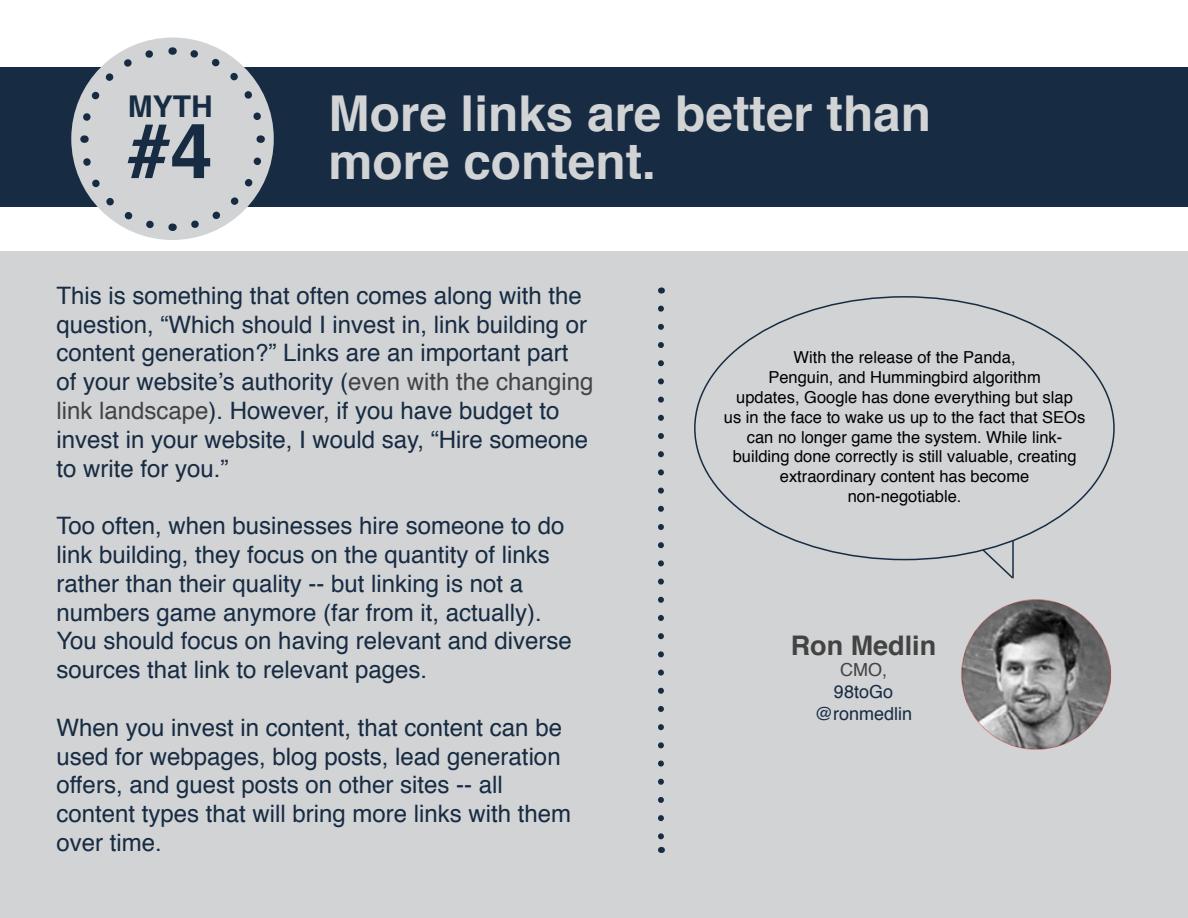
<style>
.page{position:relative;width:1188px;height:918px;background:#fff}
.page>*{position:absolute;margin:0;border:0;box-sizing:border-box;transform-origin:0 0}
.t1{font:700 76.5px "Helvetica";color:#172b43}
.t2{font:700 49.5px/48px "Helvetica";color:#d1d3d4}
.t3{font:700 30px "Helvetica";color:#172b43}
.t4{font:700 27px "Helvetica";color:#434343}
.t5{font:24px/28.8px "Helvetica";color:#172b43}
.t6{font:18px/21.6px "Helvetica";color:#172b43;text-align:center}
.t7{font:18px "Helvetica";color:#434343}
.t8{font:16.5px/19.8px "Helvetica";color:#000;text-align:center}
.s1{color:#434343}
</style>
<div class="page">
<div style="left:0;top:252px;width:1188px;height:666px;background:#d1d3d4"></div>
<div style="left:0;top:68px;width:1188px;height:139px;background:#172b43"></div>
<div style="left:71px;top:38px;width:203px;height:202px;background:#d1d3d4;border-radius:50%"></div>
<svg style="left:191px;top:135px;width:77px;height:98px"></svg>
<svg style="left:172px;top:43px;width:94px;height:77px"></svg>
<svg style="left:76px;top:45px;width:77px;height:98px"></svg>
<svg style="left:78px;top:158px;width:95px;height:77px"></svg>
<svg style="left:658px;top:309px;width:6px;height:531px"></svg>
<svg style="left:981px;top:548px;width:33px;height:31px"></svg>
<hr style="left:1012px;top:541px;width:2px;height:37px;background:#172b43">
<img style="left:961px;top:599px;width:151px;height:151px">
<p class="t3" style="left:128px;top:82px;width:86px">MYTH</p>
<h1 class="t1" style="left:128px;top:89px;width:87px">#4</h1>
<h2 class="t2" style="left:329px;top:90px;width:604px">More links are better than more content.</h2>
<p class="t5" style="left:56px;top:282px;width:539px">This is something that often comes along with the question, “Which should I invest in, link building or content generation?” Links are an important part of your website’s authority (<span class="s1">even with the changing link landscape</span>). However, if you have budget to invest in your website, I would say, “Hire someone to write for you.”</p>
<p class="t5" style="left:56px;top:512px;width:517px">Too often, when businesses hire someone to do link building, they focus on the quantity of links rather than their quality -- but linking is not a numbers game anymore (far from it, actually).<br>You should focus on having relevant and diverse sources that link to relevant pages.</p>
<p class="t5" style="left:56px;top:714px;width:516px">When you invest in content, that content can be used for webpages, blog posts, lead generation offers, and guest posts on other sites -- all content types that will bring more links with them over time.</p>
<p class="t8" style="left:724px;top:348px;width:363px">With the release of the Panda,<br>Penguin, and Hummingbird algorithm<br>updates, Google has done everything but slap<br>us in the face to wake us up to the fact that SEOs can no longer game the system. While link&shy;building done correctly is still valuable, creating extraordinary content has become non-negotiable.</p>
<p class="t4" style="left:791px;top:623px;width:147px">Ron Medlin</p>
<p class="t7" style="left:840px;top:656px;width:48px">CMO,</p>
<p class="t6" style="left:815px;top:681px;width:99px">98toGo @ronmedlin</p>
</div>
